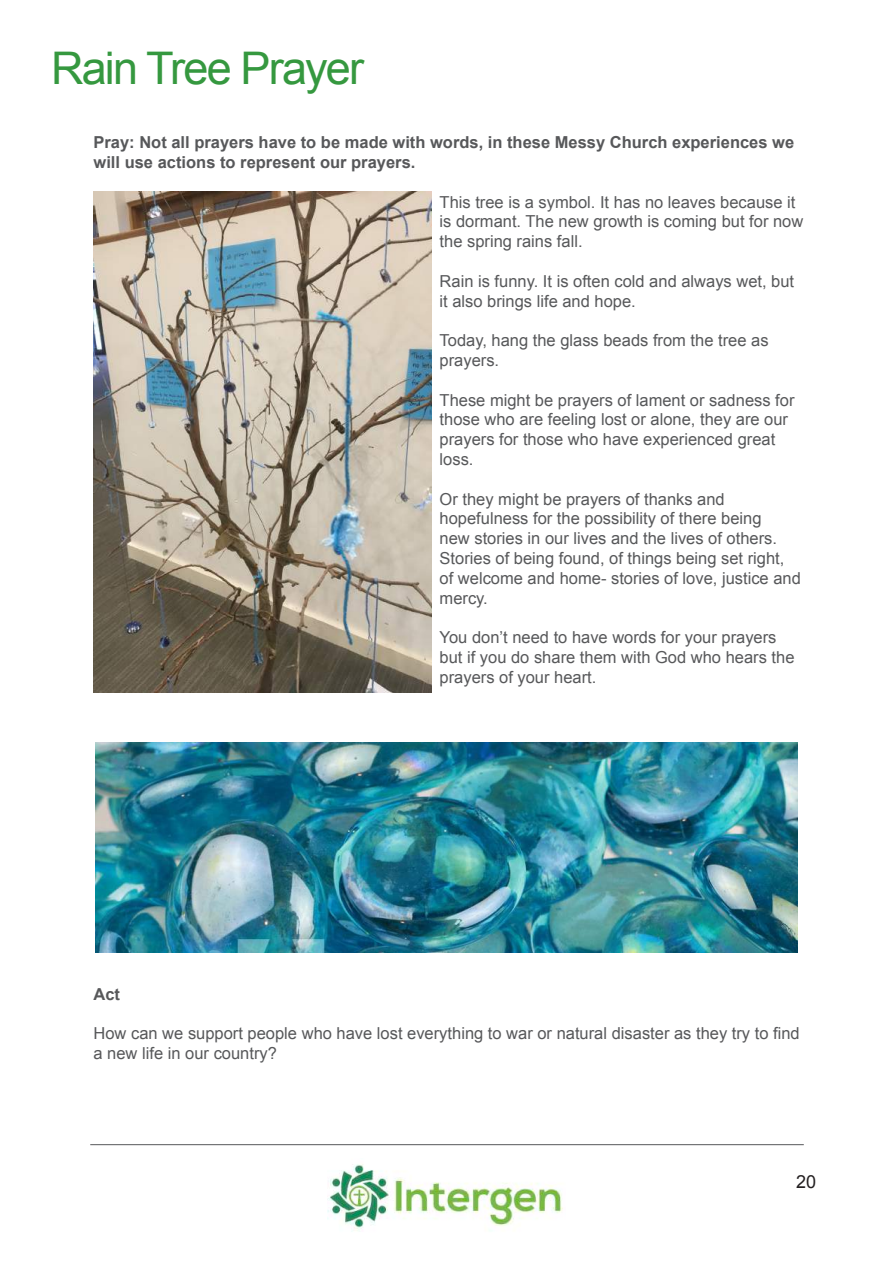
<style>
.page{position:relative;width:893px;height:1263px;background:#fff}
.page>*{position:absolute;margin:0;border:0;box-sizing:border-box;transform-origin:0 0}
.t1{font:45px "Arial";letter-spacing:-.04em;color:#35983f}
.t2{font:18px "Arial";color:#231f20}
.t3{font:16.5px/19.8px "Arial";color:#57585a}
.t4{font:700 16.5px/19.8px "Arial";color:#57585a}
</style>
<div class="page">
<img style="left:328px;top:1164px;width:235px;height:67px">
<hr style="left:90px;top:1144px;width:714px;height:1px;background:#57585a">
<img style="left:94px;top:191px;width:337px;height:501px">
<img style="left:96px;top:743px;width:701px;height:209px">
<h1 class="t1" style="left:51px;top:39px;width:315px">Rain Tree Prayer</h1>
<p class="t4" style="left:94px;top:133px;width:702px">Pray: Not all prayers have to be made with words, in these Messy Church experiences we will use actions to represent our prayers.</p>
<p class="t3" style="left:440px;top:192px;width:365px">This tree is a symbol. It has no leaves because it is dormant. The new growth is coming but for now the spring rains fall.</p>
<p class="t3" style="left:440px;top:271px;width:356px">Rain is funny. It is often cold and always wet, but it also brings life and hope.</p>
<p class="t3" style="left:440px;top:331px;width:330px">Today, hang the glass beads from the tree as prayers.</p>
<p class="t3" style="left:440px;top:390px;width:356px">These might be prayers of lament or sadness for those who are feeling lost or alone, they are our prayers for those who have experienced great loss.</p>
<p class="t3" style="left:440px;top:489px;width:363px">Or they might be prayers of thanks and hopefulness for the possibility of there being<br>new stories in our lives and the lives of others.<br>Stories of being found, of things being set right, of welcome and home- stories of love, justice and mercy.</p>
<p class="t3" style="left:440px;top:628px;width:356px">You don’t need to have words for your prayers but if you do share them with God who hears the prayers of your heart.</p>
<p class="t4" style="left:94px;top:984px;width:28px">Act</p>
<p class="t3" style="left:94px;top:1024px;width:708px">How can we support people who have lost everything to war or natural disaster as they try to find a new life in our country?</p>
<p class="t2" style="left:796px;top:1170px;width:22px">20</p>
</div>
